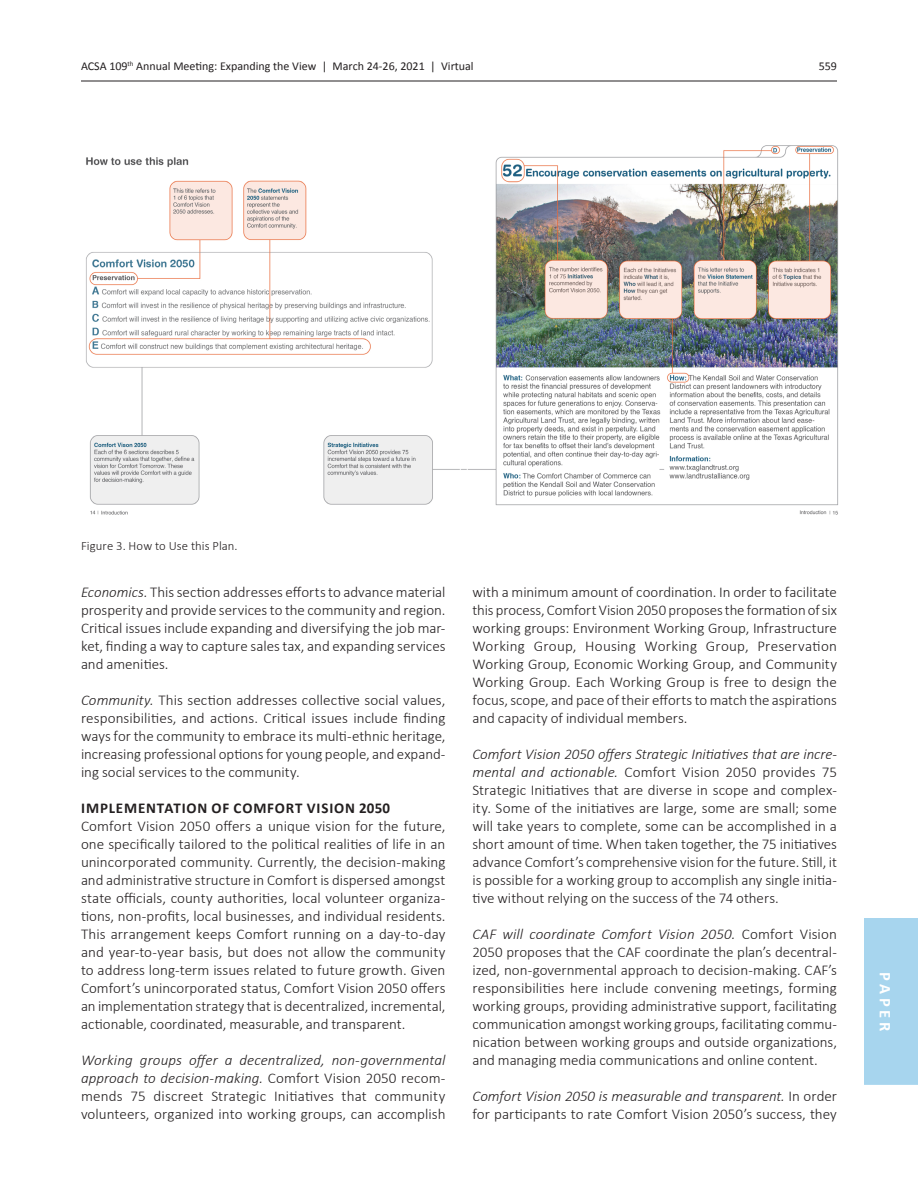
<style>
.page{position:relative;width:918px;height:1188px;background:#fff}
.page>*{position:absolute;margin:0;border:0;box-sizing:border-box;transform-origin:0 0}
.t1{font:700 16.5px "Calibri";letter-spacing:.235em;color:#fff}
._06_Main_Body_Text{font:300 15px/18px "Calibri";color:#231f20;text-align:justify}
._05_Section_Header{font:700 15px "Calibri";letter-spacing:.055em;color:#231f20}
._07_Caption_Text{font:300 12.75px "Calibri";letter-spacing:.005em;color:#231f20}
.t2{font:12px "Calibri";color:#231f20}
.s1{font-style:italic}
</style>
<div class="page">
<hr style="left:81px;top:81px;width:756px;height:1px;background:#231f20">
<div style="left:864px;top:918px;width:54px;height:167px;background:#a7d5ee"></div>
<img style="left:86px;top:145px;width:753px;height:370px">
<p class="t2" style="left:81px;top:58px;width:394px">ACSA 109<sup>th</sup> Annual Meeting: Expanding the View | March 24-26, 2021 | Virtual</p>
<p class="t2" style="left:819px;top:58px;width:20px">559</p>
<p class="_07_Caption_Text" style="left:81px;top:537px;width:158px">Figure 3. How to Use this Plan.</p>
<p class="_06_Main_Body_Text" style="left:81px;top:582px;width:366px"><span class="s1">Economics.</span> This section addresses efforts to advance material prosperity and provide services to the community and region.<br>Critical issues include expanding and diversifying the job mar&shy;ket, finding a way to capture sales tax, and expanding services and amenities.</p>
<p class="_06_Main_Body_Text" style="left:81px;top:690px;width:366px"><span class="s1">Community.</span> This section addresses collective social values, responsibilities, and actions. Critical issues include finding ways for the community to embrace its multi-ethnic heritage, increasing professional options for young people, and expand&shy;ing social services to the community.</p>
<p class="_05_Section_Header" style="left:81px;top:798px;width:310px">IMPLEMENTATION OF COMFORT VISION 2050</p>
<p class="_06_Main_Body_Text" style="left:81px;top:816px;width:366px">Comfort Vision 2050 offers a unique vision for the future, one specifically tailored to the political realities of life in an unincorporated community. Currently, the decision-making and administrative structure in Comfort is dispersed amongst state officials, county authorities, local volunteer organiza&shy;tions, non-profits, local businesses, and individual residents.<br>This arrangement keeps Comfort running on a day-to-day and year-to-year basis, but does not allow the community to address long-term issues related to future growth. Given Comfort’s unincorporated status, Comfort Vision 2050 offers an implementation strategy that is decentralized, incremental, actionable, coordinated, measurable, and transparent.</p>
<p class="_06_Main_Body_Text" style="left:81px;top:1050px;width:366px"><span class="s1">Working groups offer a decentralized, non-governmental approach to decision-making.</span> Comfort Vision 2050 recom&shy;mends 75 discreet Strategic Initiatives that community volunteers, organized into working groups, can accomplish</p>
<p class="_06_Main_Body_Text" style="left:472px;top:582px;width:366px">with a minimum amount of coordination. In order to facilitate this process, Comfort Vision 2050 proposes the formation of six working groups: Environment Working Group, Infrastructure Working Group, Housing Working Group, Preservation Working Group, Economic Working Group, and Community Working Group. Each Working Group is free to design the focus, scope, and pace of their efforts to match the aspirations and capacity of individual members.</p>
<p class="_06_Main_Body_Text" style="left:472px;top:744px;width:366px"><span class="s1">Comfort Vision 2050 offers Strategic Initiatives that are incre&shy;mental and actionable.</span> Comfort Vision 2050 provides 75<br>Strategic Initiatives that are diverse in scope and complex&shy;ity. Some of the initiatives are large, some are small; some will take years to complete, some can be accomplished in a short amount of time. When taken together, the 75 initiatives advance Comfort’s comprehensive vision for the future. Still, it is possible for a working group to accomplish any single initia&shy;tive without relying on the success of the 74 others.</p>
<p class="_06_Main_Body_Text" style="left:472px;top:924px;width:366px"><span class="s1">CAF will coordinate Comfort Vision 2050.</span> Comfort Vision 2050 proposes that the CAF coordinate the plan’s decentral&shy;ized, non-governmental approach to decision-making. CAF’s responsibilities here include convening meetings, forming working groups, providing administrative support, facilitating communication amongst working groups, facilitating commu&shy;nication between working groups and outside organizations, and managing media communications and online content.</p>
<p class="_06_Main_Body_Text" style="left:472px;top:1086px;width:366px"><span class="s1">Comfort Vision 2050 is measurable and transparent.</span> In order for participants to rate Comfort Vision 2050’s success, they</p>
<p class="t1" style="left:896px;top:972px;width:61px;rotate:90deg">PAPER</p>
</div>
